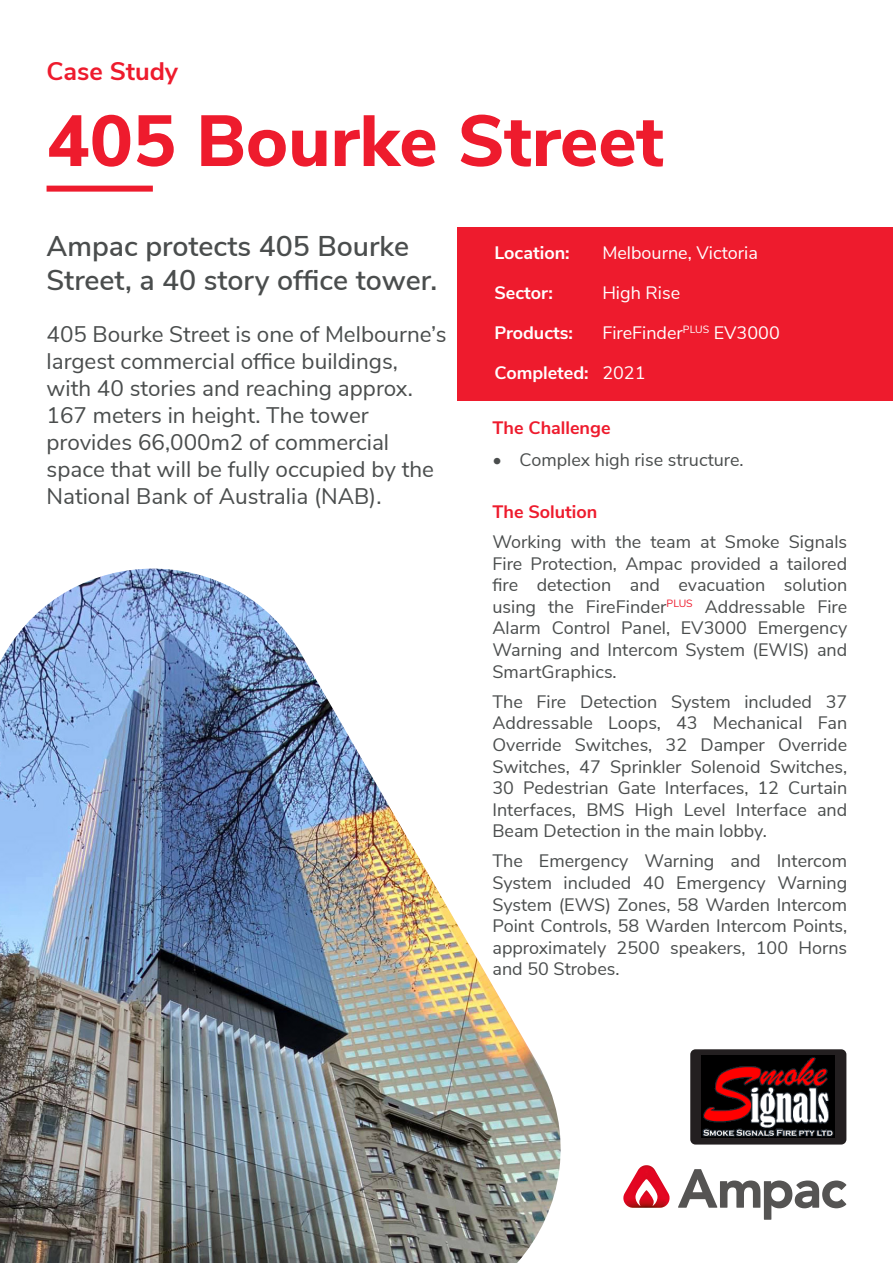
<style>
.page{position:relative;width:893px;height:1263px;background:#fff}
.page>*{position:absolute;margin:0;border:0;box-sizing:border-box;transform-origin:0 0}
.t1{font:800 72px "Nunito Sans";color:#ee1b2d}
.t2{font:600 28.5px/34.2px "Nunito Sans";color:#4a4d4d}
.t3{font:700 25.35px "Nunito Sans";color:#ee1b2d}
.t4{font:22.5px/27px "Nunito Sans";color:#4a4d4d}
.Body_Text{font:18px/21.6px "Nunito Sans";color:#4a4d4d;text-align:justify}
.Body_Text-2{font:18px "Nunito Sans";color:#fff}
.Body_Text-3{font:700 18px "Nunito Sans";color:#fff}
.Body_Text-4{font:700 18px "Nunito Sans";color:#ee1b2d}
.s1{font-weight:400}
</style>
<div class="page">
<img style="left:0;top:569px;width:561px;height:694px">
<svg style="left:678px;top:1169px;width:168px;height:51px"></svg>
<svg style="left:623px;top:1165px;width:23px;height:41px"></svg>
<div style="left:47px;top:186px;width:106px;height:6px;background:#ee1b2d"></div>
<div style="left:458px;top:227px;width:435px;height:173px;background:#ee1b2d"></div>
<div style="left:690px;top:1049px;width:156px;height:95px;background:#231f20;border-radius:5px"></div>
<img style="left:702px;top:1055px;width:132px;height:82px">
<p class="t3" style="left:47px;top:52px;width:133px">Case Study</p>
<p class="t1" style="left:47px;top:88px;width:619px">405 Bourke Street</p>
<p class="t2" style="left:47px;top:227px;width:392px">Ampac protects 405 Bourke<br>Street, a 40 story office tower.</p>
<p class="t4" style="left:47px;top:320px;width:401px">405 Bourke Street is one of Melbourne’s largest commercial office buildings, with 40 stories and reaching approx.<br>167 meters in height. The tower provides 66,000m2 of commercial space that will be fully occupied by the National Bank of Australia (NAB).</p>
<p class="Body_Text-3" style="left:494px;top:240px;width:77px">Location:</p>
<p class="Body_Text-2" style="left:602px;top:240px;width:157px">Melbourne, Victoria</p>
<p class="Body_Text-3" style="left:494px;top:280px;width:60px">Sector:</p>
<p class="Body_Text-2" style="left:602px;top:280px;width:79px">High Rise</p>
<p class="Body_Text-3" style="left:494px;top:320px;width:80px">Products:</p>
<p class="Body_Text-2" style="left:602px;top:320px;width:179px">FireFinder<sup>PLUS</sup> EV3000</p>
<p class="Body_Text-3" style="left:494px;top:360px;width:153px">Completed: <span class="s1">2021</span></p>
<p class="Body_Text-4" style="left:492px;top:414px;width:120px">The Challenge</p>
<p class="Body_Text" style="left:492px;top:448px;width:253px">• Complex high rise structure.</p>
<p class="Body_Text-4" style="left:492px;top:498px;width:106px">The Solution</p>
<p class="Body_Text" style="left:492px;top:530px;width:356px">Working with the team at Smoke Signals Fire Protection, Ampac provided a tailored fire detection and evacuation solution using the FireFinder<sup>PLUS</sup> Addressable Fire Alarm Control Panel, EV3000 Emergency Warning and Intercom System (EWIS) and SmartGraphics.</p>
<p class="Body_Text" style="left:492px;top:689px;width:356px">The Fire Detection System included 37<br>Addressable Loops, 43 Mechanical Fan Override Switches, 32 Damper Override Switches, 47 Sprinkler Solenoid Switches, 30 Pedestrian Gate Interfaces, 12 Curtain Interfaces, BMS High Level Interface and Beam Detection in the main lobby.</p>
<p class="Body_Text" style="left:492px;top:849px;width:356px">The Emergency Warning and Intercom System included 40 Emergency Warning System (EWS) Zones, 58 Warden Intercom Point Controls, 58 Warden Intercom Points, approximately 2500 speakers, 100 Horns and 50 Strobes.</p>
</div>
